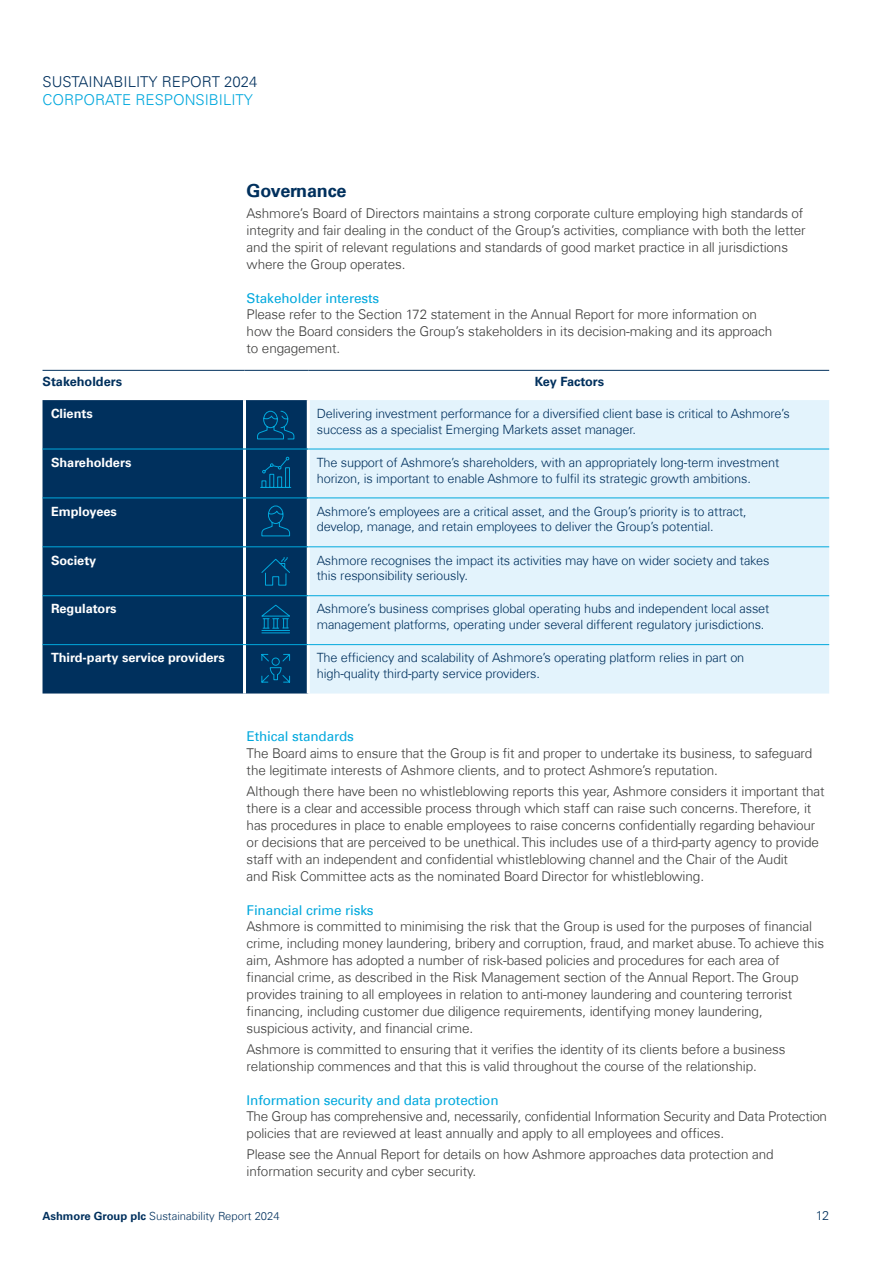
<style>
.page{position:relative;width:893px;height:1263px;background:#fff}
.page>*{position:absolute;margin:0;border:0;box-sizing:border-box;transform-origin:0 0}
.t1{font:700 18px "Univers Com 65";letter-spacing:-.01em;color:#00305d}
.t2{font:300 15px "Univers Com 45";color:#00305d}
.t3{font:300 15px "Univers Com 45";color:#00a8dd}
.t4{font:300 13.5px/16.8px "Univers Com 45";letter-spacing:-.01em;color:#3c3c3b}
.t5{font:13.5px "Univers Com 55 Roman";letter-spacing:-.01em;color:#00a8dd}
.t6{font:300 12.75px/15.8px "Univers Com 45";letter-spacing:-.01em;color:#00305d}
.t7{font:700 12.75px "Univers Com 65";color:#fff}
.t8{font:700 12.75px "Univers Com 65";color:#00305d}
.t9{font:300 11.25px "Univers Com 45";color:#00305d}
.s1{font-family:"Univers Com 65";font-weight:700}
</style>
<div class="page">
<div style="left:43px;top:400px;width:264px;height:293px;background:#00305d"></div>
<div style="left:310px;top:400px;width:519px;height:293px;background:#e3f3fc"></div>
<hr style="left:243px;top:400px;width:3px;height:49px;background:#fff">
<hr style="left:243px;top:449px;width:3px;height:48px;background:#fff">
<hr style="left:243px;top:498px;width:3px;height:48px;background:#fff">
<hr style="left:243px;top:547px;width:3px;height:48px;background:#fff">
<hr style="left:243px;top:596px;width:3px;height:48px;background:#fff">
<hr style="left:243px;top:645px;width:3px;height:48px;background:#fff">
<hr style="left:43px;top:370px;width:201px;height:1px;background:#00305d">
<hr style="left:244px;top:370px;width:64px;height:1px;background:#00305d">
<hr style="left:308px;top:370px;width:521px;height:1px;background:#00305d">
<hr style="left:43px;top:449px;width:201px;height:1px;background:#00a8dd">
<hr style="left:244px;top:449px;width:64px;height:1px;background:#00a8dd">
<hr style="left:308px;top:449px;width:521px;height:1px;background:#00a8dd">
<hr style="left:43px;top:497px;width:201px;height:1px;background:#00a8dd">
<hr style="left:244px;top:497px;width:64px;height:1px;background:#00a8dd">
<hr style="left:308px;top:497px;width:521px;height:1px;background:#00a8dd">
<hr style="left:43px;top:546px;width:201px;height:1px;background:#00a8dd">
<hr style="left:244px;top:546px;width:64px;height:1px;background:#00a8dd">
<hr style="left:308px;top:546px;width:521px;height:1px;background:#00a8dd">
<hr style="left:43px;top:595px;width:201px;height:1px;background:#00a8dd">
<hr style="left:244px;top:595px;width:64px;height:1px;background:#00a8dd">
<hr style="left:308px;top:595px;width:521px;height:1px;background:#00a8dd">
<hr style="left:43px;top:644px;width:201px;height:1px;background:#00a8dd">
<hr style="left:244px;top:644px;width:64px;height:1px;background:#00a8dd">
<hr style="left:308px;top:644px;width:521px;height:1px;background:#00a8dd">
<svg style="left:260px;top:456px;width:32px;height:32px"></svg>
<svg style="left:261px;top:505px;width:29px;height:32px"></svg>
<svg style="left:257px;top:410px;width:38px;height:30px"></svg>
<svg style="left:261px;top:556px;width:30px;height:30px"></svg>
<svg style="left:261px;top:604px;width:31px;height:29px"></svg>
<svg style="left:261px;top:653px;width:30px;height:30px"></svg>
<p class="t2" style="left:43px;top:73px;width:217px">SUSTAINABILITY REPORT 2024</p>
<p class="t3" style="left:43px;top:91px;width:212px">CORPORATE RESPONSIBILITY</p>
<h1 class="t1" style="left:247px;top:180px;width:101px">Governance</h1>
<p class="t4" style="left:247px;top:205px;width:561px">Ashmore’s Board of Directors maintains a strong corporate culture employing high standards of integrity and fair dealing in the conduct of the Group’s activities, compliance with both the letter and the spirit of relevant regulations and standards of good market practice in all jurisdictions where the Group operates.</p>
<p class="t5" style="left:247px;top:290px;width:134px">Stakeholder interests</p>
<p class="t4" style="left:247px;top:306px;width:527px">Please refer to the Section 172 statement in the Annual Report for more information on how the Board considers the Group’s stakeholders in its decision-making and its approach to engagement.</p>
<p class="t8" style="left:43px;top:374px;width:81px">Stakeholders</p>
<p class="t8" style="left:535px;top:374px;width:71px">Key Factors</p>
<p class="t7" style="left:51px;top:406px;width:43px">Clients</p>
<p class="t6" style="left:317px;top:405px;width:474px">Delivering investment performance for a diversified client base is critical to Ashmore’s success as a specialist Emerging Markets asset manager.</p>
<p class="t7" style="left:51px;top:455px;width:82px">Shareholders</p>
<p class="t6" style="left:317px;top:454px;width:464px">The support of Ashmore’s shareholders, with an appropriately long-term investment horizon, is important to enable Ashmore to fulfil its strategic growth ambitions.</p>
<p class="t7" style="left:51px;top:504px;width:67px">Employees</p>
<p class="t6" style="left:317px;top:503px;width:431px">Ashmore’s employees are a critical asset, and the Group’s priority is to attract, develop, manage, and retain employees to deliver the Group’s potential.</p>
<p class="t7" style="left:51px;top:552px;width:47px">Society</p>
<p class="t6" style="left:317px;top:552px;width:454px">Ashmore recognises the impact its activities may have on wider society and takes this responsibility seriously.</p>
<p class="t7" style="left:51px;top:601px;width:67px">Regulators</p>
<p class="t6" style="left:317px;top:601px;width:454px">Ashmore’s business comprises global operating hubs and independent local asset management platforms, operating under several different regulatory jurisdictions.</p>
<p class="t7" style="left:51px;top:650px;width:175px">Third-party service providers</p>
<p class="t6" style="left:317px;top:650px;width:429px">The efficiency and scalability of Ashmore’s operating platform relies in part on high-quality third-party service providers.</p>
<p class="t5" style="left:247px;top:728px;width:109px">Ethical standards</p>
<p class="t4" style="left:247px;top:745px;width:567px">The Board aims to ensure that the Group is fit and proper to undertake its business, to safeguard the legitimate interests of Ashmore clients, and to protect Ashmore’s reputation.</p>
<p class="t4" style="left:247px;top:783px;width:579px">Although there have been no whistleblowing reports this year, Ashmore considers it important that there is a clear and accessible process through which staff can raise such concerns. Therefore, it has procedures in place to enable employees to raise concerns confidentially regarding behaviour or decisions that are perceived to be unethical. This includes use of a third-party agency to provide staff with an independent and confidential whistleblowing channel and the Chair of the Audit<br>and Risk Committee acts as the nominated Board Director for whistleblowing.</p>
<p class="t5" style="left:247px;top:902px;width:129px">Financial crime risks</p>
<p class="t4" style="left:247px;top:918px;width:579px">Ashmore is committed to minimising the risk that the Group is used for the purposes of financial crime, including money laundering, bribery and corruption, fraud, and market abuse. To achieve this aim, Ashmore has adopted a number of risk-based policies and procedures for each area of financial crime, as described in the Risk Management section of the Annual Report. The Group provides training to all employees in relation to anti-money laundering and countering terrorist financing, including customer due diligence requirements, identifying money laundering, suspicious activity, and financial crime.</p>
<p class="t4" style="left:247px;top:1041px;width:540px">Ashmore is committed to ensuring that it verifies the identity of its clients before a business relationship commences and that this is valid throughout the course of the relationship.</p>
<p class="t5" style="left:247px;top:1092px;width:254px">Information security and data protection</p>
<p class="t4" style="left:247px;top:1108px;width:582px">The Group has comprehensive and, necessarily, confidential Information Security and Data Protection policies that are reviewed at least annually and apply to all employees and offices.</p>
<p class="t4" style="left:247px;top:1146px;width:529px">Please see the Annual Report for details on how Ashmore approaches data protection and information security and cyber security.</p>
<p class="t9" style="left:43px;top:1209px;width:239px"><span class="s1">Ashmore Group plc</span> Sustainability Report 2024</p>
<p class="t6" style="left:816px;top:1208px;width:15px">12</p>
</div>
